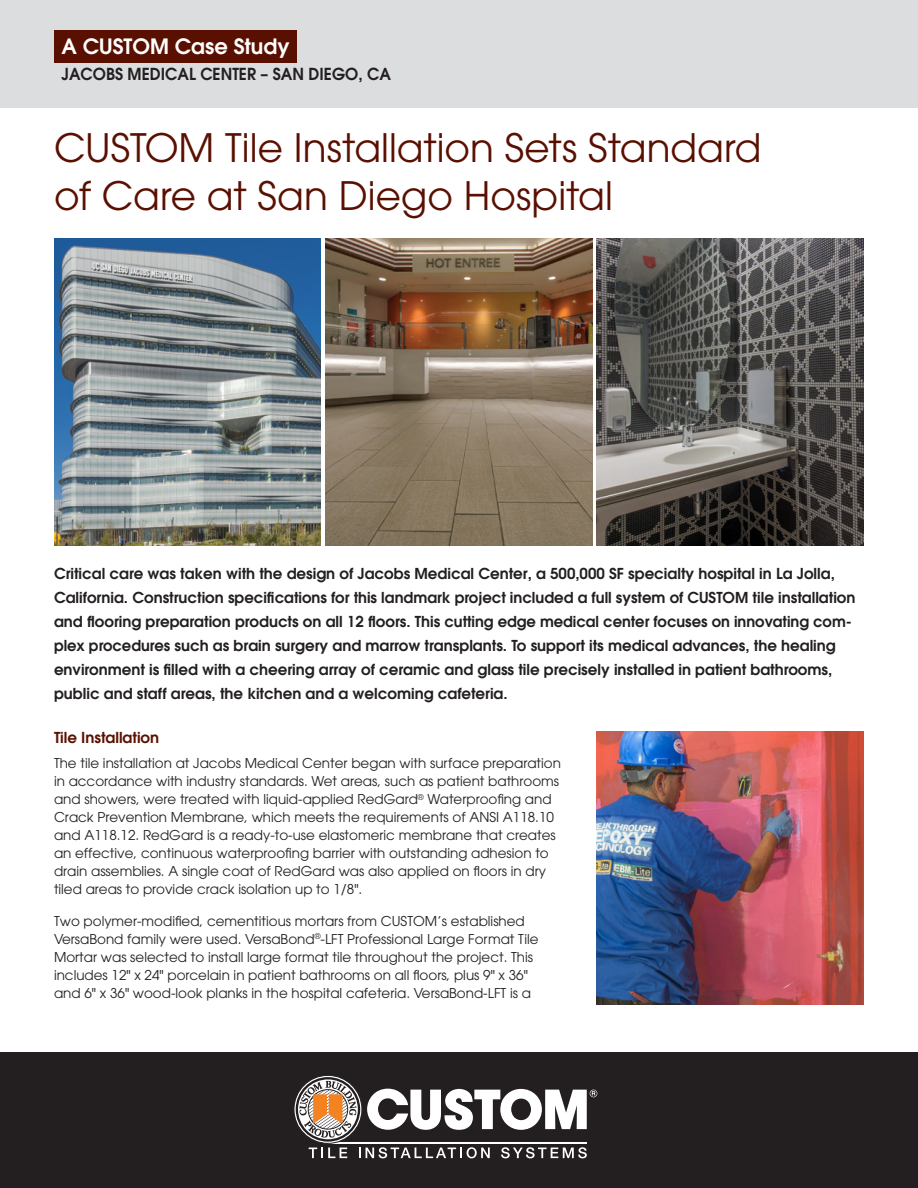
<style>
.page{position:relative;width:918px;height:1188px;background:#fff}
.page>*{position:absolute;margin:0;border:0;box-sizing:border-box;transform-origin:0 0}
.t1{font:39px/48px "Avant Garde";color:#5a1000}
.t2{font:600 21px "Avant Garde";color:#fff}
.t3{font:600 16.5px "Avant Garde";color:#231f20;scale:.95 1}
.Paragraph_Style_3{font:600 15px/24px "Avant Garde";color:#231f20}
.Paragraph_Style_3-2{font:600 15px "Avant Garde";color:#5a1000}
.Paragraph_Style_3-3{font:13.5px/18px "Avant Garde";color:#231f20}
</style>
<div class="page">
<div style="left:0;top:0;width:918px;height:108px;background:#dcdddf"></div>
<div style="left:54px;top:30px;width:243px;height:32px;background:#5a1000"></div>
<div style="left:0;top:1053px;width:918px;height:135px;background:#231f20"></div>
<svg style="left:309px;top:1148px;width:38px;height:10px"></svg>
<svg style="left:359px;top:1147px;width:131px;height:11px"></svg>
<svg style="left:501px;top:1147px;width:86px;height:11px"></svg>
<hr style="left:328px;top:1142px;width:259px;height:2px;background:#fff">
<svg style="left:294px;top:1075px;width:68px;height:68px"></svg>
<div style="left:294px;top:1075px;width:68px;height:69px;border:1px solid #231f20;border-radius:50%"></div>
<svg style="left:367px;top:1089px;width:230px;height:41px"></svg>
<div style="left:296px;top:1077px;width:64px;height:65px;border:2px solid #231f20;border-radius:50%"></div>
<svg style="left:300px;top:1081px;width:56px;height:57px;background:#b49a86"></svg>
<img style="left:54px;top:238px;width:267px;height:308px">
<img style="left:326px;top:238px;width:267px;height:308px">
<img style="left:597px;top:238px;width:267px;height:308px">
<img style="left:597px;top:731px;width:267px;height:273px">
<p class="t2" style="left:62px;top:33px;width:230px">A CUSTOM Case Study</p>
<p class="t3" style="left:62px;top:63px;width:348px">JACOBS MEDICAL CENTER – SAN DIEGO, CA</p>
<p class="t1" style="left:54px;top:124px;width:709px">CUSTOM Tile Installation Sets Standard of Care at San Diego Hospital</p>
<p class="Paragraph_Style_3" style="left:54px;top:561px;width:803px">Critical care was taken with the design of Jacobs Medical Center, a 500,000 SF specialty hospital in La Jolla, California. Construction specifications for this landmark project included a full system of CUSTOM tile installation and flooring preparation products on all 12 floors. This cutting edge medical center focuses on innovating com&shy;plex procedures such as brain surgery and marrow transplants. To support its medical advances, the healing environment is filled with a cheering array of ceramic and glass tile precisely installed in patient bathrooms, public and staff areas, the kitchen and a welcoming cafeteria.</p>
<p class="Paragraph_Style_3-2" style="left:54px;top:728px;width:107px">Tile Installation</p>
<p class="Paragraph_Style_3-3" style="left:54px;top:754px;width:509px">The tile installation at Jacobs Medical Center began with surface preparation in accordance with industry standards. Wet areas, such as patient bathrooms and showers, were treated with liquid-applied RedGard<sup>®</sup> Waterproofing and Crack Prevention Membrane, which meets the requirements of ANSI A118.10 and A118.12. RedGard is a ready-to-use elastomeric membrane that creates an effective, continuous waterproofing barrier with outstanding adhesion to drain assemblies. A single coat of RedGard was also applied on floors in dry tiled areas to provide crack isolation up to 1/8".</p>
<p class="Paragraph_Style_3-3" style="left:54px;top:912px;width:486px">Two polymer-modified, cementitious mortars from CUSTOM’s established VersaBond family were used. VersaBond<sup>®</sup>-LFT Professional Large Format Tile Mortar was selected to install large format tile throughout the project. This includes 12" x 24" porcelain in patient bathrooms on all floors, plus 9" x 36" and 6" x 36" wood-look planks in the hospital cafeteria. VersaBond-LFT is a</p>
</div>
